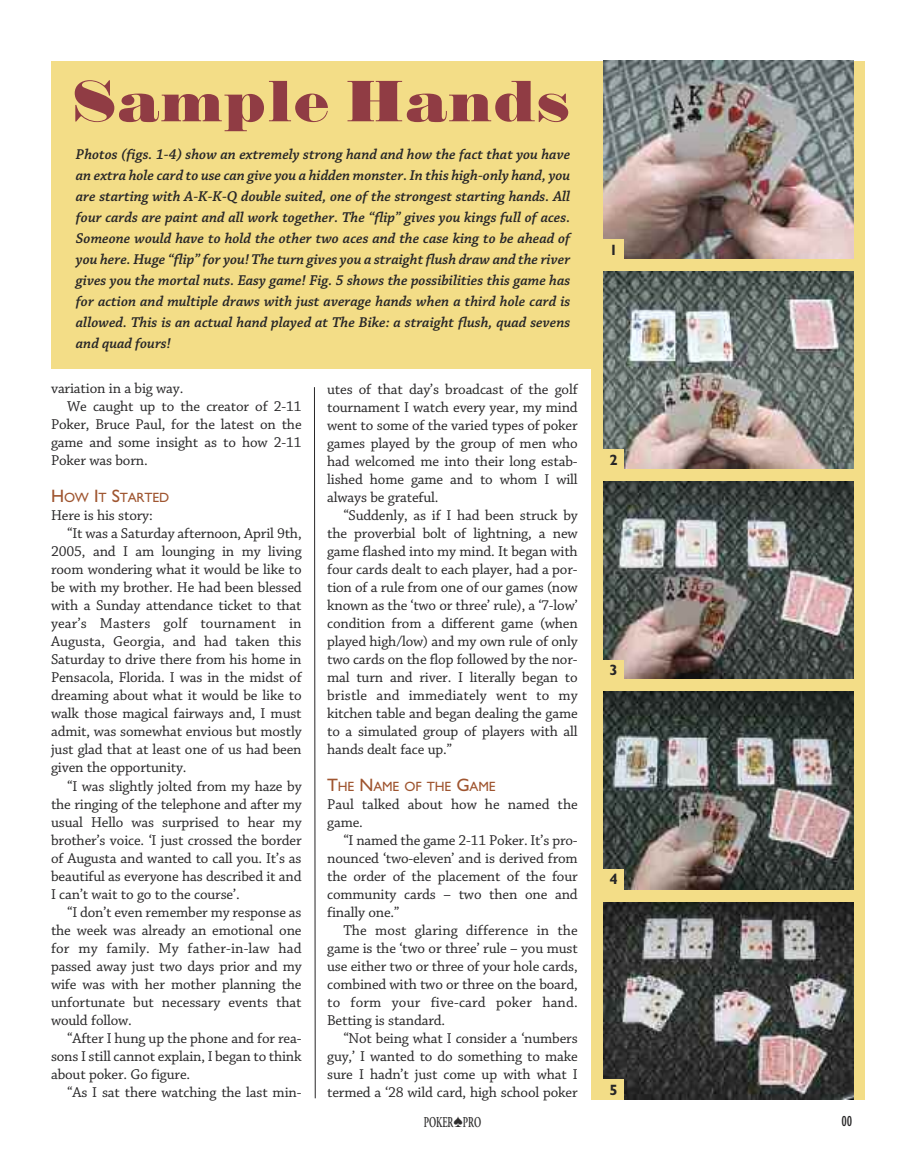
<style>
.page{position:relative;width:905px;height:1175px;background:#fff}
.page>*{position:absolute;margin:0;border:0;box-sizing:border-box;transform-origin:0 0}
.t1{font:55.5px "Falstaff MT Std";color:#903c44}
.t2{font:15px/18px "Chaparral Pro";letter-spacing:-.01em;color:#272627;text-align:justify}
.t3{font:italic 600 15px/21px "Chaparral Pro";color:#272627;text-align:justify}
.t4{font:15px "Chaparral Pro";letter-spacing:.01em;color:#272627}
.t5{font:600 15px "Adobe Garamond Pro";color:#2e2d2d;scale:.6 1}
.t6{font:700 15px "Gill Sans Std";color:#272627}
.t7{font:condensed 15px "Gill Sans";color:#272627}
.t8{font:13.5px "Gill Sans Std";letter-spacing:-.015em;color:#9f5530}
.s1{font-size:18px}
</style>
<div class="page">
<svg style="left:314px;top:387px;width:1px;height:711px"></svg>
<div style="left:51px;top:61px;width:813px;height:308px;background:#f3dd87"></div>
<div style="left:590px;top:271px;width:274px;height:828px;background:#f3dd87"></div>
<img style="left:603px;top:61px;width:250px;height:197px">
<img style="left:603px;top:271px;width:250px;height:197px">
<img style="left:603px;top:481px;width:250px;height:197px">
<img style="left:603px;top:902px;width:250px;height:197px">
<img style="left:603px;top:692px;width:250px;height:197px">
<div style="left:603px;top:239px;width:21px;height:21px;background:#f3dd87"></div>
<div style="left:603px;top:449px;width:21px;height:20px;background:#f3dd87"></div>
<div style="left:603px;top:660px;width:21px;height:20px;background:#f3dd87"></div>
<div style="left:603px;top:869px;width:21px;height:20px;background:#f3dd87"></div>
<div style="left:603px;top:1079px;width:21px;height:20px;background:#f3dd87"></div>
<h1 class="t1" style="left:73px;top:81px;width:498px">Sample Hands</h1>
<p class="t3" style="left:76px;top:145px;width:496px">Photos (figs. 1-4) show an extremely strong hand and how the fact that you have an extra hole card to use can give you a hidden monster. In this high-only hand, you are starting with A-K-K-Q double suited, one of the strongest starting hands. All four cards are paint and all work together. The “flip” gives you kings full of aces.<br>Someone would have to hold the other two aces and the case king to be ahead of you here. Huge “flip” for you! The turn gives you a straight flush draw and the river gives you the mortal nuts. Easy game! Fig. 5 shows the possibilities this game has for action and multiple draws with just average hands when a third hole card is allowed. This is an actual hand played at The Bike: a straight flush, quad sevens and quad fours!</p>
<p class="t2" style="left:51px;top:381px;width:134px">variation in a big way.</p>
<p class="t2" style="left:67px;top:399px;width:236px">We caught up to the creator of 2-11</p>
<p class="t2" style="left:51px;top:417px;width:252px">Poker, Bruce Paul, for the latest on the</p>
<p class="t2" style="left:51px;top:435px;width:252px">game and some insight as to how 2-11</p>
<p class="t2" style="left:51px;top:453px;width:98px">Poker was born.</p>
<p class="t8" style="left:51px;top:493px;width:120px"><span class="s1">H</span>OW <span class="s1">I</span>T <span class="s1">S</span>TARTED</p>
<p class="t2" style="left:51px;top:508px;width:103px">Here is his story:</p>
<p class="t2" style="left:67px;top:526px;width:236px">“It was a Saturday afternoon, April 9th,</p>
<p class="t2" style="left:51px;top:544px;width:252px">2005, and I am lounging in my living</p>
<p class="t2" style="left:51px;top:562px;width:252px">room wondering what it would be like to</p>
<p class="t2" style="left:51px;top:580px;width:252px">be with my brother. He had been blessed</p>
<p class="t2" style="left:51px;top:598px;width:252px">with a Sunday attendance ticket to that</p>
<p class="t4" style="left:51px;top:618px;width:252px">year’s Masters golf tournament in</p>
<p class="t2" style="left:51px;top:634px;width:252px">Augusta, Georgia, and had taken this</p>
<p class="t2" style="left:51px;top:652px;width:252px">Saturday to drive there from his home in</p>
<p class="t2" style="left:51px;top:670px;width:252px">Pensacola, Florida. I was in the midst of</p>
<p class="t2" style="left:51px;top:688px;width:252px">dreaming about what it would be like to</p>
<p class="t2" style="left:51px;top:706px;width:252px">walk those magical fairways and, I must</p>
<p class="t2" style="left:51px;top:724px;width:252px">admit, was somewhat envious but mostly</p>
<p class="t2" style="left:51px;top:742px;width:252px">just glad that at least one of us had been</p>
<p class="t2" style="left:51px;top:760px;width:137px">given the opportunity.</p>
<p class="t2" style="left:67px;top:778px;width:236px">“I was slightly jolted from my haze by</p>
<p class="t2" style="left:51px;top:796px;width:252px">the ringing of the telephone and after my</p>
<p class="t2" style="left:51px;top:814px;width:252px">usual Hello was surprised to hear my</p>
<p class="t2" style="left:51px;top:832px;width:252px">brother’s voice. ‘I just crossed the border</p>
<p class="t2" style="left:51px;top:850px;width:252px">of Augusta and wanted to call you. It’s as</p>
<p class="t2" style="left:51px;top:868px;width:252px">beautiful as everyone has described it and</p>
<p class="t2" style="left:51px;top:886px;width:190px">I can’t wait to go to the course’.</p>
<p class="t2" style="left:67px;top:904px;width:236px">“I don’t even remember my response as</p>
<p class="t2" style="left:51px;top:922px;width:252px">the week was already an emotional one</p>
<p class="t4" style="left:51px;top:942px;width:252px">for my family. My father-in-law had</p>
<p class="t2" style="left:51px;top:958px;width:252px">passed away just two days prior and my</p>
<p class="t2" style="left:51px;top:976px;width:252px">wife was with her mother planning the</p>
<p class="t2" style="left:51px;top:994px;width:252px">unfortunate but necessary events that</p>
<p class="t2" style="left:51px;top:1012px;width:82px">would follow.</p>
<p class="t2" style="left:67px;top:1030px;width:236px">“After I hung up the phone and for rea-</p>
<p class="t2" style="left:51px;top:1048px;width:252px">sons I still cannot explain, I began to think</p>
<p class="t2" style="left:51px;top:1066px;width:141px">about poker. Go figure.</p>
<p class="t2" style="left:67px;top:1084px;width:236px">“As I sat there watching the last min-</p>
<p class="t2" style="left:327px;top:381px;width:252px">utes of that day’s broadcast of the golf tournament I watch every year, my mind went to some of the varied types of poker games played by the group of men who had welcomed me into their long estab&shy;lished home game and to whom I will always be grateful.</p>
<p class="t2" style="left:327px;top:507px;width:252px;text-indent:16px">“Suddenly, as if I had been struck by the proverbial bolt of lightning, a new game flashed into my mind. It began with four cards dealt to each player, had a por&shy;tion of a rule from one of our games (now known as the ‘two or three’ rule), a ‘7-low’ condition from a different game (when played high/low) and my own rule of only two cards on the flop followed by the nor&shy;mal turn and river. I literally began to bristle and immediately went to my kitchen table and began dealing the game to a simulated group of players with all hands dealt face up.”</p>
<p class="t8" style="left:327px;top:781px;width:170px"><span class="s1">T</span>HE <span class="s1">N</span>AME OF THE <span class="s1">G</span>AME</p>
<p class="t2" style="left:327px;top:796px;width:252px">Paul talked about how he named the game.</p>
<p class="t2" style="left:327px;top:832px;width:252px;text-indent:16px">“I named the game 2-11 Poker. It’s pro&shy;nounced ‘two-eleven’ and is derived from the order of the placement of the four community cards – two then one and finally one.”</p>
<p class="t2" style="left:327px;top:922px;width:252px;text-indent:16px">The most glaring difference in the game is the ‘two or three’ rule – you must use either two or three of your hole cards, combined with two or three on the board, to form your five-card poker hand.<br>Betting is standard.</p>
<p class="t2" style="left:327px;top:1030px;width:252px;text-indent:16px">“Not being what I consider a ‘numbers guy,’ I wanted to do something to make sure I hadn’t just come up with what I termed a ‘28 wild card, high school poker</p>
<p class="t5" style="left:424px;top:1115px;width:97px">POKER♠PRO</p>
<p class="t6" style="left:609px;top:244px;width:10px">1</p>
<p class="t6" style="left:609px;top:454px;width:10px">2</p>
<p class="t6" style="left:609px;top:664px;width:10px">3</p>
<p class="t6" style="left:609px;top:873px;width:10px">4</p>
<p class="t6" style="left:609px;top:1083px;width:10px">5</p>
<p class="t7" style="left:841px;top:1115px;width:12px">00</p>
</div>
